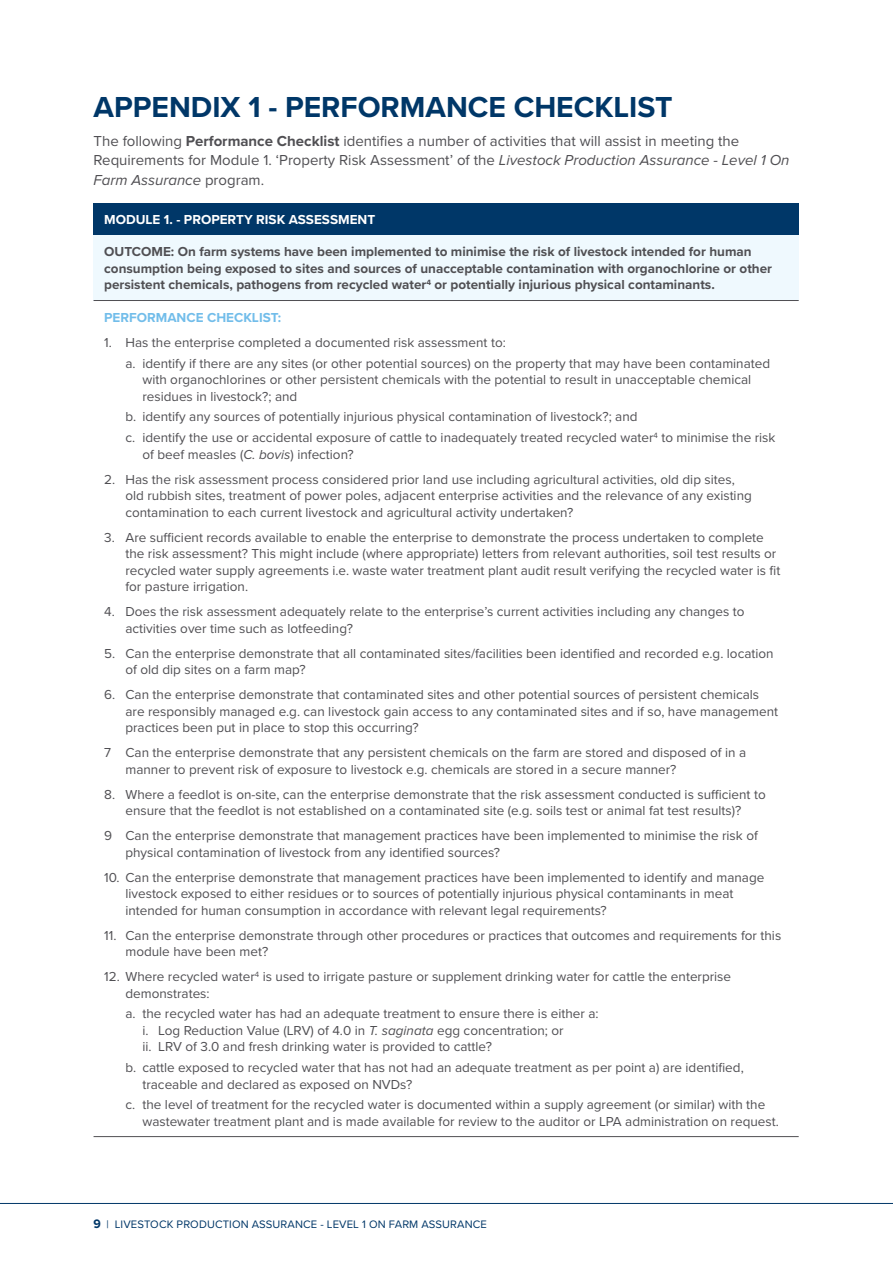
<style>
.page{position:relative;width:893px;height:1263px;background:#fff}
.page>*{position:absolute;margin:0;border:0;box-sizing:border-box;transform-origin:0 0}
.t1{font:700 30px "Proxima Nova";color:#003768}
.t2{font:15px/19.5px "Proxima Nova";color:#504f53}
.t3{font:13.5px/16.5px "Proxima Nova";color:#504f53}
.t4{font:700 13.5px/16.5px "Proxima Nova";color:#504f53}
.t5{font:700 13.5px "Proxima Nova";color:#fff}
.t6{font:700 13.5px "Proxima Nova";color:#72bdea}
.t7{font:11.25px "Proxima Nova";letter-spacing:.01em;color:#003768}
.s1{font-weight:700}
.s2{font-style:italic}
.s3{font-weight:700;font-size:12.75px}
</style>
<div class="page">
<div style="left:94px;top:203px;width:705px;height:32px;background:#003768"></div>
<div style="left:94px;top:235px;width:705px;height:65px;background:#eff9fe"></div>
<hr style="left:94px;top:300px;width:705px;height:1px;background:#504f53">
<hr style="left:94px;top:1136px;width:705px;height:1px;background:#504f53">
<hr style="left:0;top:1203px;width:893px;height:1px;background:#003768">
<h1 class="t1" style="left:94px;top:85px;width:581px">APPENDIX 1 - PERFORMANCE CHECKLIST</h1>
<p class="t2" style="left:94px;top:130px;width:697px">The following <span class="s1">Performance Checklist</span> identifies a number of activities that will assist in meeting the<br>Requirements for Module 1. ‘Property Risk Assessment’ of the <span class="s2">Livestock Production Assurance - Level 1 On<br>Farm Assurance</span> program.</p>
<p class="t5" style="left:104px;top:210px;width:273px">MODULE 1. - PROPERTY RISK ASSESSMENT</p>
<p class="t4" style="left:104px;top:243px;width:669px">OUTCOME: On farm systems have been implemented to minimise the risk of livestock intended for human consumption being exposed to sites and sources of unacceptable contamination with organochlorine or other persistent chemicals, pathogens from recycled water<sup>4</sup> or potentially injurious physical contaminants.</p>
<p class="t6" style="left:104px;top:307px;width:179px">PERFORMANCE CHECKLIST:</p>
<p class="t3" style="left:125px;top:331px;width:646px;line-height:20.7px;text-indent:-21px">1. Has the enterprise completed a documented risk assessment to:<br>a. identify if there are any sites (or other potential sources) on the property that may have been contaminated</p>
<p class="t3" style="left:142px;top:371px;width:610px">with organochlorines or other persistent chemicals with the potential to result in unacceptable chemical residues in livestock?; and</p>
<p class="t3" style="left:125px;top:406px;width:652px;line-height:20.7px">b. identify any sources of potentially injurious physical contamination of livestock?; and<br>c. identify the use or accidental exposure of cattle to inadequately treated recycled water<sup>4</sup> to minimise the risk</p>
<p class="t3" style="left:142px;top:445px;width:213px">of beef measles (<span class="s2">C. bovis</span>) infection?</p>
<p class="t3" style="left:125px;top:470px;width:628px;text-indent:-21px">2. Has the risk assessment process considered prior land use including agricultural activities, old dip sites, old rubbish sites, treatment of power poles, adjacent enterprise activities and the relevance of any existing contamination to each current livestock and agricultural activity undertaken?</p>
<p class="t3" style="left:125px;top:528px;width:656px;text-indent:-21px">3. Are sufficient records available to enable the enterprise to demonstrate the process undertaken to complete the risk assessment? This might include (where appropriate) letters from relevant authorities, soil test results or recycled water supply agreements i.e. waste water treatment plant audit result verifying the recycled water is fit for pasture irrigation.</p>
<p class="t3" style="left:125px;top:603px;width:621px;text-indent:-21px">4. Does the risk assessment adequately relate to the enterprise’s current activities including any changes to activities over time such as lotfeeding?</p>
<p class="t3" style="left:125px;top:644px;width:650px;text-indent:-21px">5. Can the enterprise demonstrate that all contaminated sites/facilities been identified and recorded e.g. location of old dip sites on a farm map?</p>
<p class="t3" style="left:125px;top:686px;width:654px;text-indent:-21px">6. Can the enterprise demonstrate that contaminated sites and other potential sources of persistent chemicals are responsibly managed e.g. can livestock gain access to any contaminated sites and if so, have management practices been put in place to stop this occurring?</p>
<p class="t3" style="left:125px;top:744px;width:622px;text-indent:-21px">7 Can the enterprise demonstrate that any persistent chemicals on the farm are stored and disposed of in a manner to prevent risk of exposure to livestock e.g. chemicals are stored in a secure manner?</p>
<p class="t3" style="left:104px;top:785px;width:663px;text-align:center">8. Where a feedlot is on-site, can the enterprise demonstrate that the risk assessment conducted is sufficient to ensure that the feedlot is not established on a contaminated site (e.g. soils test or animal fat test results)?</p>
<p class="t3" style="left:125px;top:827px;width:634px;text-indent:-21px">9 Can the enterprise demonstrate that management practices have been implemented to minimise the risk of physical contamination of livestock from any identified sources?</p>
<p class="t3" style="left:125px;top:868px;width:640px;text-indent:-21px">10. Can the enterprise demonstrate that management practices have been implemented to identify and manage livestock exposed to either residues or to sources of potentially injurious physical contaminants in meat intended for human consumption in accordance with relevant legal requirements?</p>
<p class="t3" style="left:125px;top:926px;width:657px;text-indent:-21px">11. Can the enterprise demonstrate through other procedures or practices that outcomes and requirements for this module have been met?</p>
<p class="t3" style="left:125px;top:968px;width:607px;text-indent:-21px">12. Where recycled water<sup>4</sup> is used to irrigate pasture or supplement drinking water for cattle the enterprise demonstrates:</p>
<p class="t3" style="left:142px;top:1005px;width:458px;text-indent:-17px">a. the recycled water has had an adequate treatment to ensure there is either a: i. Log Reduction Value (LRV) of 4.0 in <span class="s2">T. saginata</span> egg concentration; or<br>ii. LRV of 3.0 and fresh drinking water is provided to cattle?</p>
<p class="t3" style="left:142px;top:1059px;width:603px;text-indent:-17px">b. cattle exposed to recycled water that has not had an adequate treatment as per point a) are identified, traceable and declared as exposed on NVDs?</p>
<p class="t3" style="left:142px;top:1096px;width:638px;text-indent:-17px">c. the level of treatment for the recycled water is documented within a supply agreement (or similar) with the wastewater treatment plant and is made available for review to the auditor or LPA administration on request.</p>
<p class="t7" style="left:94px;top:1215px;width:395px"><span class="s3">9</span> | LIVESTOCK PRODUCTION ASSURANCE - LEVEL 1 ON FARM ASSURANCE</p>
</div>
